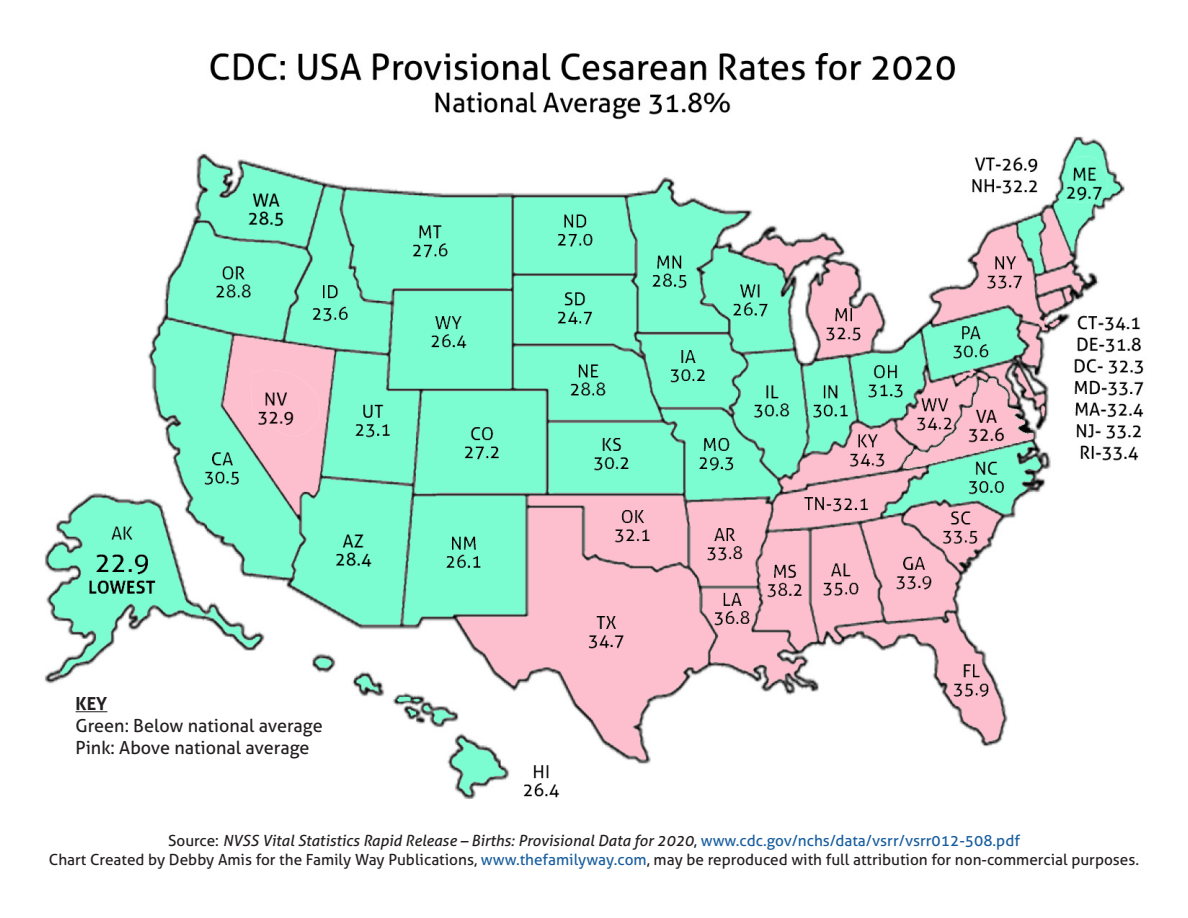
<style>
.page{position:relative;width:1188px;height:918px;background:#fff}
.page>*{position:absolute;margin:0;border:0;box-sizing:border-box;transform-origin:0 0}
.t1{font:18px "Aller";color:#231f20}
.t2{font:700 18px "Aller";color:#231f20}
.t3{font:15.3px/18.5px "Aller";color:#231f20;text-align:center}
.s1{font-style:italic}
.s2{color:#175d9e}
</style>
<div class="page">
<img style="left:44px;top:52px;width:1100px;height:747px">
<hr style="left:76px;top:711px;width:31px;height:1px;background:#231f20">
<p class="t2" style="left:76px;top:693px;width:33px">KEY</p>
<p class="t1" style="left:76px;top:715px;width:249px">Green: Below national average</p>
<p class="t1" style="left:76px;top:736px;width:235px">Pink: Above national average</p>
<p class="t3" style="left:49px;top:831px;width:1092px">Source: <span class="s1">NVSS Vital Statistics Rapid Release – Births: Provisional Data for 2020</span>, <span class="s2">www.cdc.gov/nchs/data/vsrr/vsrr012-508.pdf<br></span>Chart Created by Debby Amis for the Family Way Publications, <span class="s2">www.thefamilyway.com</span>, may be reproduced with full attribution for non-commercial purposes.</p>
</div>
